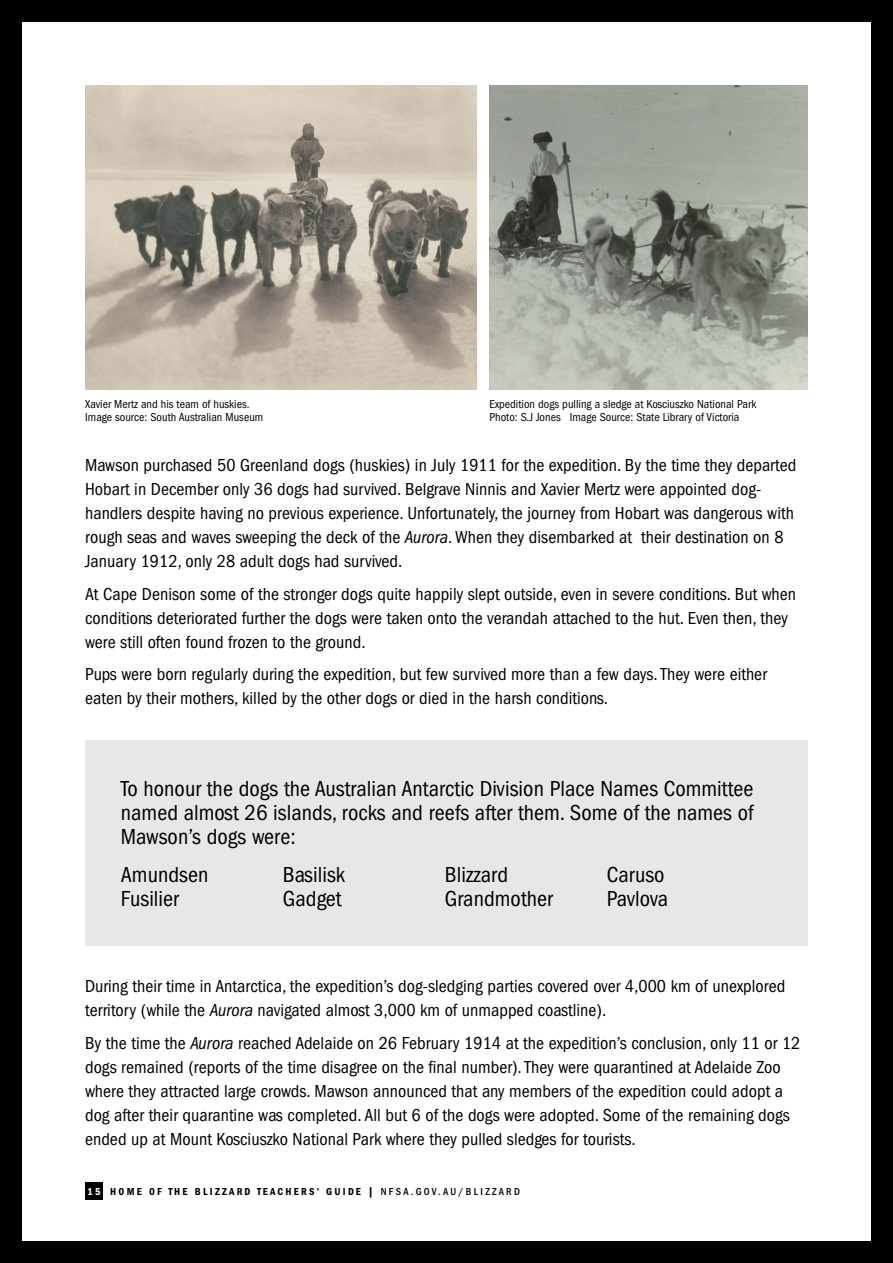
<style>
.page{position:relative;width:893px;height:1263px;background:#fff}
.page>*{position:absolute;margin:0;border:0;box-sizing:border-box;transform-origin:0 0}
.t1{font:condensed 22.5px/24px "Franklin Gothic LT Pro";color:#000;text-align:justify}
.t2{font:condensed 22.5px "Franklin Gothic LT Pro";letter-spacing:-.02em;color:#000}
.t3{font:condensed 18px/24px "Franklin Gothic LT Pro";color:#000}
.t4{font:condensed 12px/13.5px "Franklin Gothic LT Pro";color:#000}
.t5{font:10.5px "Franklin Gothic LT Pro Cn Dm";letter-spacing:.22em;color:#000}
.s1{font-style:italic}
.s2{color:#fff}
.s3{font-family:"Franklin Gothic LT Pro";font-weight:500;font-stretch:condensed}
</style>
<div class="page">
<div style="left:85px;top:1182px;width:18px;height:18px;background:#000"></div>
<div style="left:85px;top:741px;width:723px;height:205px;background:#e6e7e8"></div>
<img style="left:85px;top:85px;width:392px;height:304px">
<img style="left:489px;top:85px;width:319px;height:304px">
<div style="left:0;top:0;width:21px;height:1263px;background:#000"></div>
<div style="left:872px;top:0;width:21px;height:1263px;background:#000"></div>
<div style="left:0;top:0;width:893px;height:21px;background:#000"></div>
<div style="left:0;top:1242px;width:893px;height:21px;background:#000"></div>
<p class="t4" style="left:85px;top:397px;width:179px">Xavier Mertz and his team of huskies.<br>Image source: South Australian Museum</p>
<p class="t4" style="left:489px;top:397px;width:268px">Expedition dogs pulling a sledge at Kosciuszko National Park<br>Photo: S.J Jones Image Source: State Library of Victoria</p>
<p class="t3" style="left:85px;top:454px;width:713px">Mawson purchased 50 Greenland dogs (huskies) in July 1911 for the expedition. By the time they departed Hobart in December only 36 dogs had survived. Belgrave Ninnis and Xavier Mertz were appointed dog&shy;handlers despite having no previous experience. Unfortunately, the journey from Hobart was dangerous with rough seas and waves sweeping the deck of the <span class="s1">Aurora</span>. When they disembarked at their destination on 8<br>January 1912, only 28 adult dogs had survived.</p>
<p class="t3" style="left:85px;top:582px;width:713px">At Cape Denison some of the stronger dogs quite happily slept outside, even in severe conditions. But when conditions deteriorated further the dogs were taken onto the verandah attached to the hut. Even then, they were still often found frozen to the ground.</p>
<p class="t3" style="left:85px;top:663px;width:683px">Pups were born regularly during the expedition, but few survived more than a few days. They were either eaten by their mothers, killed by the other dogs or died in the harsh conditions.</p>
<p class="t1" style="left:121px;top:777px;width:634px">To honour the dogs the Australian Antarctic Division Place Names Committee named almost 26 islands, rocks and reefs after them. Some of the names of Mawson’s dogs were:</p>
<p class="t1" style="left:121px;top:863px;width:89px">Amundsen</p>
<p class="t1" style="left:283px;top:863px;width:64px">Basilisk</p>
<p class="t1" style="left:445px;top:863px;width:65px">Blizzard</p>
<p class="t1" style="left:607px;top:863px;width:59px">Caruso</p>
<p class="t1" style="left:121px;top:887px;width:60px">Fusilier</p>
<p class="t1" style="left:283px;top:887px;width:60px">Gadget</p>
<p class="t1" style="left:445px;top:887px;width:110px">Grandmother</p>
<p class="t2" style="left:607px;top:886px;width:63px">Pavlova</p>
<p class="t3" style="left:85px;top:974px;width:702px">During their time in Antarctica, the expedition’s dog-sledging parties covered over 4,000 km of unexplored territory (while the <span class="s1">Aurora</span> navigated almost 3,000 km of unmapped coastline).</p>
<p class="t3" style="left:85px;top:1031px;width:717px">By the time the <span class="s1">Aurora</span> reached Adelaide on 26 February 1914 at the expedition’s conclusion, only 11 or 12 dogs remained (reports of the time disagree on the final number). They were quarantined at Adelaide Zoo where they attracted large crowds. Mawson announced that any members of the expedition could adopt a dog after their quarantine was completed. All but 6 of the dogs were adopted. Some of the remaining dogs ended up at Mount Kosciuszko National Park where they pulled sledges for tourists.</p>
<p class="t5" style="left:87px;top:1185px;width:434px"><span class="s2">15</span> HOME OF THE BLIZZARD TEACHERS’ GUIDE | <span class="s3">NFSA.GOV.AU/BLIZZARD</span></p>
</div>
